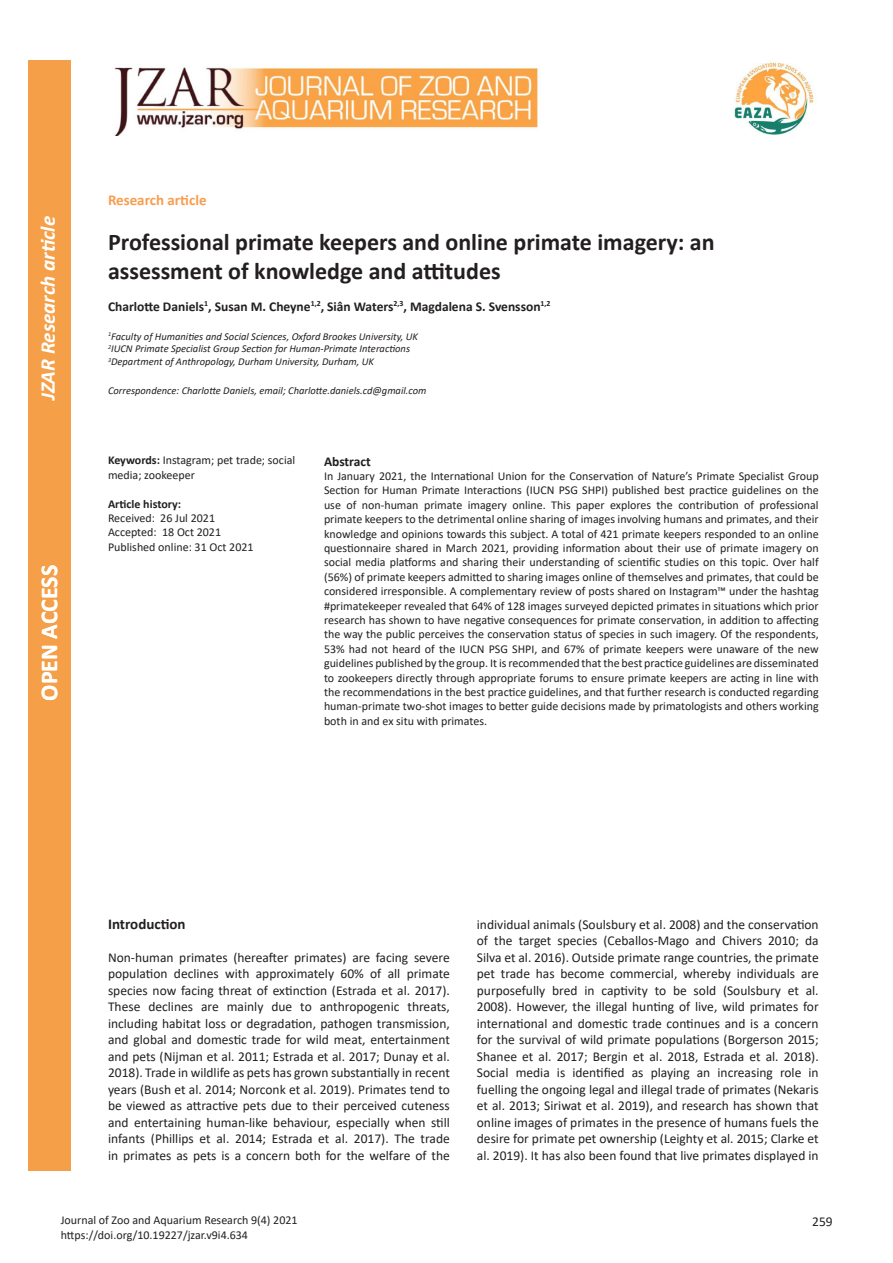
<style>
.page{position:relative;width:893px;height:1263px;background:#fff}
.page>*{position:absolute;margin:0;border:0;box-sizing:border-box;transform-origin:0 0}
.t1{font:700 24px/28.8px "Calibri";color:#231f20}
.Default{font:24px "Calibri Bold 2";color:#fff}
.t2{font:italic 700 21px "Calibri";color:#fff}
.t3{font:700 15px "Calibri";color:#f89d4f}
.Main_heading{font:700 15px "Calibri";color:#231f20}
.Body_para_1{font:13.5px/16.5px "Calibri";color:#231f20;text-align:justify}
.Author_names{font:700 13.5px "Calibri";color:#231f20}
.Default-2{font:700 13.5px "Calibri";color:#231f20}
.t4{font:13.5px "Calibri 2";color:#231f20}
.Abstract{font:12px/14.4px "Calibri";color:#231f20;text-align:justify}
.Key_hist_refs_text{font:12px/14.4px "Calibri 2";color:#231f20}
.Default-3{font:700 12px "Calibri";color:#231f20}
.Author_affiliation{font:italic 10.5px "Calibri";color:#231f20}
.s1{font-family:"Calibri";font-weight:700}
.s2{font-family:"Calibri 2"}
</style>
<div class="page">
<img style="left:734px;top:61px;width:80px;height:74px">
<img style="left:114px;top:67px;width:424px;height:68px">
<div style="left:28px;top:61px;width:42px;height:1110px;background:#f5a049"></div>
<h2 class="t2" style="left:33px;top:400px;width:186px;rotate:-90deg">JZAR Research article</h2>
<p class="Default" style="left:32px;top:701px;width:137px;rotate:-90deg">OPEN ACCESS</p>
<p class="t3" style="left:108px;top:189px;width:100px">Research article</p>
<p class="t1" style="left:108px;top:227px;width:608px">Professional primate keepers and online primate imagery: an assessment of knowledge and attitudes</p>
<p class="Author_names" style="left:108px;top:297px;width:444px">Charlotte Daniels<sup>1</sup>, Susan M. Cheyne<sup>1,2</sup>, Siân Waters<sup>2,3</sup>, Magdalena S. Svensson<sup>1,2</sup></p>
<p class="Author_affiliation" style="left:108px;top:329px;width:312px"><sup>1</sup>Faculty of Humanities and Social Sciences, Oxford Brookes University, UK</p>
<p class="Author_affiliation" style="left:108px;top:342px;width:304px"><sup>2</sup>IUCN Primate Specialist Group Section for Human-Primate Interactions</p>
<p class="Author_affiliation" style="left:108px;top:354px;width:267px"><sup>3</sup>Department of Anthropology, Durham University, Durham, UK</p>
<p class="Author_affiliation" style="left:108px;top:383px;width:320px">Correspondence: Charlotte Daniels, email; Charlotte.daniels.cd@gmail.com</p>
<p class="Key_hist_refs_text" style="left:108px;top:453px;width:189px"><span class="s1">Keywords:</span> Instagram; pet trade; social media; zookeeper</p>
<p class="Default-3" style="left:108px;top:495px;width:75px">Article history:</p>
<p class="Key_hist_refs_text" style="left:108px;top:510px;width:109px">Received: 26 Jul 2021</p>
<p class="Key_hist_refs_text" style="left:108px;top:525px;width:115px">Accepted: 18 Oct 2021</p>
<p class="Key_hist_refs_text" style="left:108px;top:539px;width:147px">Published online: 31 Oct 2021</p>
<p class="Default-2" style="left:324px;top:451px;width:48px">Abstract</p>
<p class="Abstract" style="left:324px;top:468px;width:496px">In January 2021, the International Union for the Conservation of Nature’s Primate Specialist Group Section for Human Primate Interactions (IUCN PSG SHPI) published best practice guidelines on the use of non-human primate imagery online. This paper explores the contribution of professional primate keepers to the detrimental online sharing of images involving humans and primates, and their knowledge and opinions towards this subject. A total of 421 primate keepers responded to an online questionnaire shared in March 2021, providing information about their use of primate imagery on social media platforms and sharing their understanding of scientific studies on this topic. Over half (56%) of primate keepers admitted to sharing images online of themselves and primates, that could be considered irresponsible. A complementary review of posts shared on Instagram™ under the hashtag #primatekeeper revealed that 64% of 128 images surveyed depicted primates in situations which prior research has shown to have negative consequences for primate conservation, in addition to affecting the way the public perceives the conservation status of species in such imagery. Of the respondents, 53% had not heard of the IUCN PSG SHPI, and 67% of primate keepers were unaware of the new guidelines published by the group. It is recommended that the best practice guidelines are disseminated to zookeepers directly through appropriate forums to ensure primate keepers are acting in line with the recommendations in the best practice guidelines, and that further research is conducted regarding human-primate two-shot images to better guide decisions made by primatologists and others working both in and ex situ with primates.</p>
<p class="Main_heading" style="left:108px;top:913px;width:79px">Introduction</p>
<p class="Body_para_1" style="left:108px;top:948px;width:343px">Non-human primates (hereafter primates) are facing severe population declines with approximately 60% of all primate species now facing threat of extinction (Estrada et al. 2017).<br>These declines are mainly due to anthropogenic threats, including habitat loss or degradation, pathogen transmission, and global and domestic trade for wild meat, entertainment and pets (Nijman et al. 2011; Estrada et al. 2017; Dunay et al.<br>2018). Trade in wildlife as pets has grown substantially in recent years (Bush et al. 2014; Norconk et al. 2019). Primates tend to be viewed as attractive pets due to their perceived cuteness and entertaining human-like behaviour, especially when still infants (Phillips et al. 2014; Estrada et al. 2017). The trade in primates as pets is a concern both for the welfare of the</p>
<p class="Body_para_1" style="left:477px;top:915px;width:343px">individual animals (Soulsbury et al. 2008) and the conservation of the target species (Ceballos-Mago and Chivers 2010; da Silva et al. 2016). Outside primate range countries, the primate <span class="s2">pet trade has become commercial, whereby individuals are </span>purposefully bred in captivity to be sold (Soulsbury et al.<br>2008). However, the illegal hunting of live, wild primates for international and domestic trade continues and is a concern for the survival of wild primate populations (Borgerson 2015; Shanee et al. 2017; Bergin et al. 2018, Estrada et al. 2018).<br>Social media is identified as playing an increasing role in fuelling the ongoing legal and illegal trade of primates (Nekaris et al. 2013; Siriwat et al. 2019), and research has shown that online images of primates in the presence of humans fuels the desire for primate pet ownership (Leighty et al. 2015; Clarke et al. 2019). It has also been found that live primates displayed in</p>
<p class="Key_hist_refs_text" style="left:61px;top:1213px;width:238px">Journal of Zoo and Aquarium Research 9(4) 2021</p>
<p class="Abstract" style="left:61px;top:1227px;width:189px">https://doi.org/10.19227/jzar.v9i4.634</p>
<p class="t4" style="left:812px;top:1212px;width:22px">259</p>
</div>
